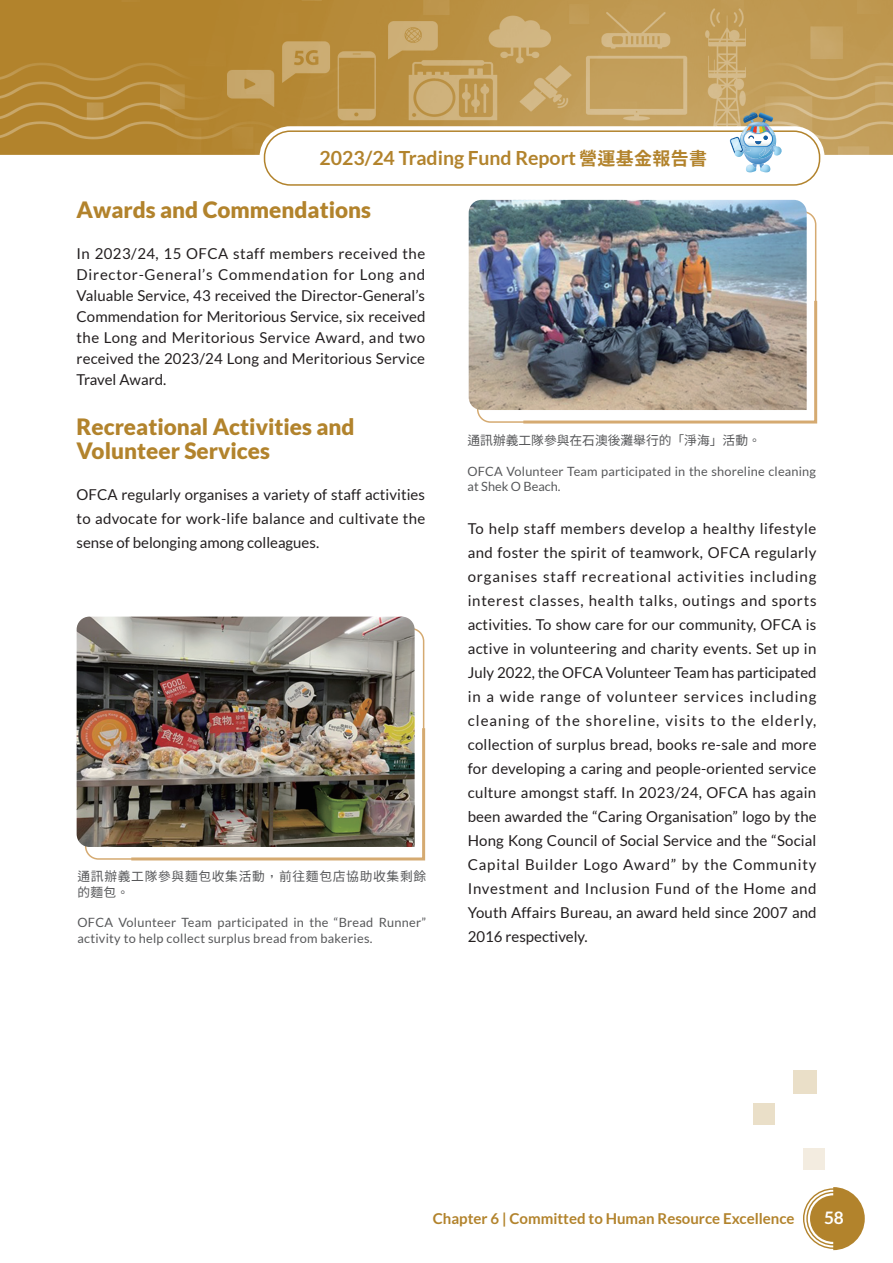
<style>
.page{position:relative;width:893px;height:1263px;background:#fff}
.page>*{position:absolute;margin:0;border:0;box-sizing:border-box;transform-origin:0 0}
.eng{font:900 22.5px/24px "Lato";color:#b2832c}
.t1{font:700 19.5px "Lato";color:#b2832c}
.t2{font:700 17.25px "Lato";color:#fff}
.eng-2{font:15px/24px "Lato";letter-spacing:.01em;color:#231f20;text-align:justify}
.t3{font:700 15px "Lato";color:#b2832c}
.中文大題{font:12.75px/15.3px "Lato";letter-spacing:.02em;color:#57585a}
.中文大題-2{font:12.75px/15.3px "Taipei Sans TC Beta";letter-spacing:.055em;color:#57585a}
.中文大題-3{font:12.75px "Taipei Sans TC Beta";color:#57585a}
.s1{font-family:"Taipei Sans TC Beta";font-size:18px}
</style>
<div class="page">
<svg style="left:803px;top:1187px;width:62px;height:63px"></svg>
<img style="left:0;top:0;width:893px;height:155px">
<div style="left:260px;top:126px;width:564px;height:64px;background:#fff;border-radius:31px"></div>
<div style="left:264px;top:130px;width:556px;height:56px;border:2px solid #b2832c;border-radius:26px"></div>
<img style="left:743px;top:112px;width:30px;height:1px">
<svg style="left:731px;top:113px;width:52px;height:59px"></svg>
<div style="left:753px;top:1103px;width:22px;height:22px;background:#eadfc8"></div>
<div style="left:793px;top:1070px;width:23px;height:24px;background:#eadfc8"></div>
<div style="left:803px;top:1147px;width:22px;height:22px;background:#f3ece0"></div>
<img style="left:77px;top:617px;width:338px;height:230px">
<img style="left:128px;top:725px;width:298px;height:136px">
<img style="left:469px;top:200px;width:338px;height:210px">
<img style="left:520px;top:298px;width:298px;height:126px">
<h2 class="t1" style="left:320px;top:146px;width:389px">2023/24 Trading Fund Report <span class="s1">營運基金報告書</span></h2>
<p class="eng" style="left:77px;top:197px;width:296px">Awards and Commendations</p>
<p class="eng-2" style="left:77px;top:243px;width:350px;line-height:21px">In 2023/24, 15 OFCA staff members received the Director-General’s Commendation for Long and Valuable Service, 43 received the Director-General’s Commendation for Meritorious Service, six received the Long and Meritorious Service Award, and two received the 2023/24 Long and Meritorious Service Travel Award.</p>
<p class="eng" style="left:77px;top:414px;width:280px">Recreational Activities and<br>Volunteer Services</p>
<p class="eng-2" style="left:77px;top:483px;width:350px">OFCA regularly organises a variety of staff activities to advocate for work-life balance and cultivate the sense of belonging among colleagues.</p>
<p class="中文大題-2" style="left:77px;top:869px;width:350px">通訊辦義工隊參與麵包收集活動，前往麵包店協助收集剩餘的麵包。</p>
<p class="中文大題" style="left:77px;top:915px;width:350px">OFCA Volunteer Team participated in the “Bread Runner” activity to help collect surplus bread from bakeries.</p>
<p class="中文大題-3" style="left:468px;top:434px;width:295px">通訊辦義工隊參與在石澳後灘舉行的「淨海」活動。</p>
<p class="中文大題" style="left:468px;top:463px;width:350px">OFCA Volunteer Team participated in the shoreline cleaning at Shek O Beach.</p>
<p class="eng-2" style="left:468px;top:516px;width:350px">To help staff members develop a healthy lifestyle and foster the spirit of teamwork, OFCA regularly organises staff recreational activities including interest classes, health talks, outings and sports activities. To show care for our community, OFCA is active in volunteering and charity events. Set up in July 2022, the OFCA Volunteer Team has participated in a wide range of volunteer services including cleaning of the shoreline, visits to the elderly, collection of surplus bread, books re-sale and more for developing a caring and people-oriented service culture amongst staff. In 2023/24, OFCA has again been awarded the “Caring Organisation” logo by the Hong Kong Council of Social Service and the “Social Capital Builder Logo Award” by the Community Investment and Inclusion Fund of the Home and Youth Affairs Bureau, an award held since 2007 and 2016 respectively.</p>
<p class="t3" style="left:433px;top:1210px;width:363px">Chapter 6 | Committed to Human Resource Excellence</p>
<p class="t2" style="left:824px;top:1207px;width:21px">58</p>
</div>
